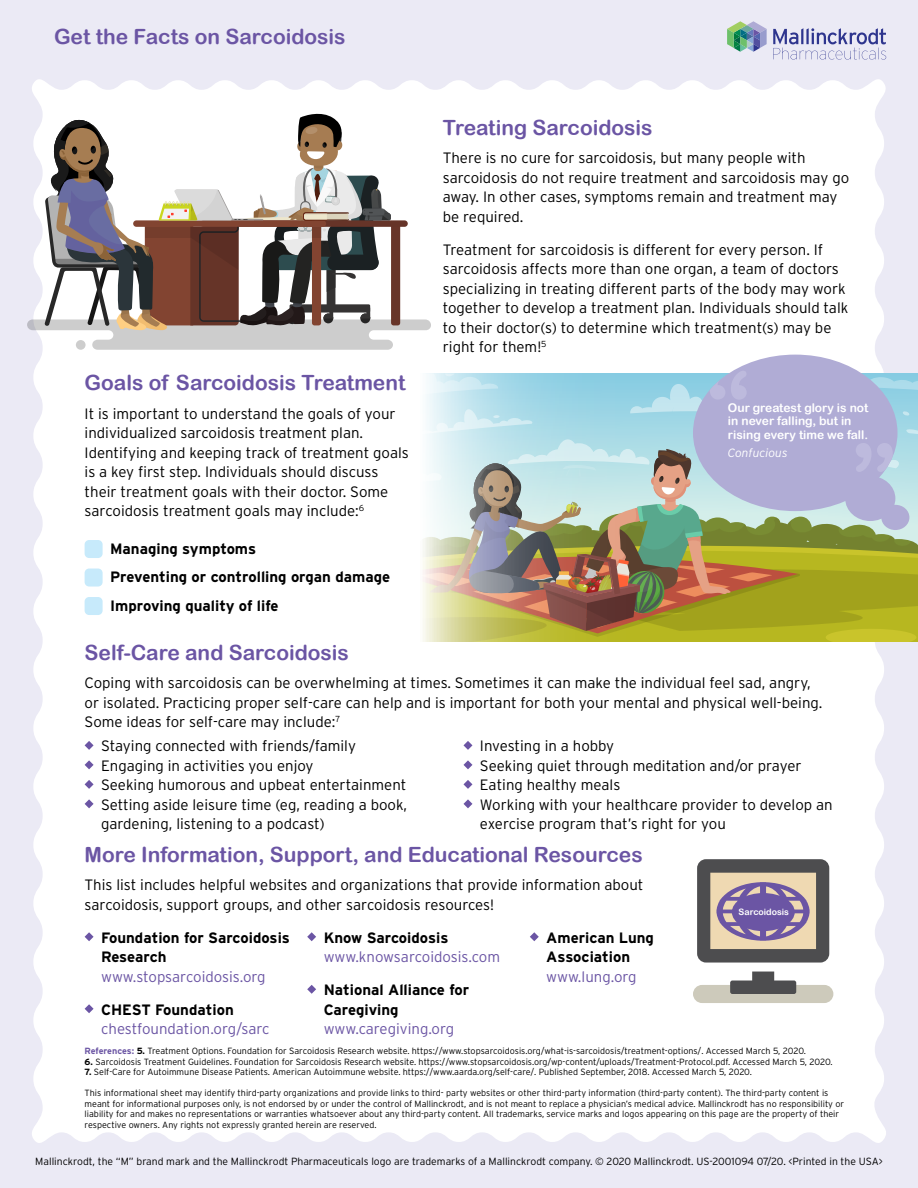
<style>
.page{position:relative;width:918px;height:1188px;background:#ebeaf5}
.page>*{position:absolute;margin:0;border:0;box-sizing:border-box;transform-origin:0 0}
.t1{font:21px "Arial Rounded MT Bold";color:#6b55a4}
.t2{font:300 15px/19.5px "Interstate";color:#000}
.t3{font:700 15px/19.5px "Interstate";color:#000}
.t4{font:300 15px "Interstate";color:#6b55a4}
.t5{font:12px/13.5px "Arial Rounded MT Bold";color:#fff}
.t6{font:italic 300 12px "Interstate";color:#fff}
.t7{font:300 10.35px "Interstate";color:#000}
.t8{font:300 9px/10.5px "Interstate";color:#000}
.t9{font:8.85px "Arial Rounded MT Bold";color:#fff}
.s1{font-weight:700;color:#6b55a4}
.s2{font-weight:700}
</style>
<div class="page">
<div style="left:32px;top:79px;width:854px;height:1064px;background:#fff"></div>
<svg style="left:85px;top:932px;width:9px;height:9px"></svg>
<svg style="left:85px;top:1004px;width:9px;height:9px"></svg>
<svg style="left:307px;top:932px;width:9px;height:9px"></svg>
<svg style="left:307px;top:985px;width:9px;height:9px"></svg>
<svg style="left:530px;top:932px;width:9px;height:9px"></svg>
<svg style="left:85px;top:741px;width:9px;height:9px"></svg>
<svg style="left:85px;top:760px;width:9px;height:9px"></svg>
<svg style="left:85px;top:780px;width:9px;height:9px"></svg>
<svg style="left:85px;top:799px;width:9px;height:9px"></svg>
<svg style="left:464px;top:741px;width:8px;height:9px"></svg>
<svg style="left:464px;top:760px;width:8px;height:9px"></svg>
<svg style="left:464px;top:780px;width:8px;height:9px"></svg>
<svg style="left:464px;top:799px;width:8px;height:9px"></svg>
<svg style="left:27px;top:111px;width:404px;height:239px;background:#bdb4b2"></svg>
<div style="left:693px;top:355px;width:205px;height:156px;background:#b0acd5;border-radius:50%"></div>
<svg style="left:396px;top:371px;width:522px;height:271px"></svg>
<div style="left:845px;top:476px;width:50px;height:45px;background:#b0acd5;border-radius:50%"></div>
<div style="left:881px;top:505px;width:28px;height:25px;background:#b0acd5;border-radius:50%"></div>
<div style="left:693px;top:985px;width:140px;height:18px;background:#cdcabb;border-radius:9px"></div>
<svg style="left:697px;top:859px;width:132px;height:135px;background:#9f9694"></svg>
<div style="left:732px;top:893px;width:63px;height:38px;background:#6b55a4;border-radius:50%"></div>
<div style="left:85px;top:540px;width:18px;height:18px;background:#c7eafb;border-radius:4px"></div>
<div style="left:85px;top:569px;width:18px;height:18px;background:#c7eafb;border-radius:4px"></div>
<div style="left:85px;top:597px;width:18px;height:18px;background:#c7eafb;border-radius:4px"></div>
<svg style="left:773px;top:28px;width:113px;height:32px"></svg>
<svg style="left:727px;top:21px;width:40px;height:31px"></svg>
<h1 class="t1" style="left:54px;top:24px;width:293px">Get the Facts on Sarcoidosis</h1>
<h1 class="t1" style="left:85px;top:370px;width:322px">Goals of Sarcoidosis Treatment</h1>
<p class="t2" style="left:85px;top:403px;width:326px">It is important to understand the goals of your individualized sarcoidosis treatment plan.<br>Identifying and keeping track of treatment goals is a key first step. Individuals should discuss their treatment goals with their doctor. Some sarcoidosis treatment goals may include:<sup>6</sup></p>
<p class="t3" style="left:110px;top:534px;width:282px;line-height:28.5px">Managing symptoms<br>Preventing or controlling organ damage<br>Improving quality of life</p>
<h1 class="t1" style="left:443px;top:115px;width:211px">Treating Sarcoidosis</h1>
<p class="t2" style="left:443px;top:148px;width:408px">There is no cure for sarcoidosis, but many people with sarcoidosis do not require treatment and sarcoidosis may go away. In other cases, symptoms remain and treatment may be required.</p>
<p class="t2" style="left:443px;top:240px;width:407px">Treatment for sarcoidosis is different for every person. If sarcoidosis affects more than one organ, a team of doctors specializing in treating different parts of the body may work together to develop a treatment plan. Individuals should talk to their doctor(s) to determine which treatment(s) may be right for them!<sup>5</sup></p>
<p class="t5" style="left:728px;top:401px;width:142px">Our greatest glory is not in never falling, but in rising every time we fall.</p>
<p class="t6" style="left:728px;top:445px;width:61px">Confucious</p>
<h1 class="t1" style="left:85px;top:640px;width:266px">Self-Care and Sarcoidosis</h1>
<p class="t2" style="left:85px;top:673px;width:739px">Coping with sarcoidosis can be overwhelming at times. Sometimes it can make the individual feel sad, angry, or isolated. Practicing proper self-care can help and is important for both your mental and physical well-being.<br>Some ideas for self-care may include:<sup>7</sup></p>
<p class="t2" style="left:101px;top:736px;width:308px">Staying connected with friends/family Engaging in activities you enjoy<br>Seeking humorous and upbeat entertainment Setting aside leisure time (eg, reading a book, gardening, listening to a podcast)</p>
<p class="t2" style="left:480px;top:736px;width:354px">Investing in a hobby<br>Seeking quiet through meditation and/or prayer Eating healthy meals<br>Working with your healthcare provider to develop an exercise program that’s right for you</p>
<h1 class="t1" style="left:85px;top:842px;width:560px">More Information, Support, and Educational Resources</h1>
<p class="t2" style="left:85px;top:875px;width:560px">This list includes helpful websites and organizations that provide information about sarcoidosis, support groups, and other sarcoidosis resources!</p>
<p class="t3" style="left:101px;top:928px;width:190px">Foundation for Sarcoidosis<br>Research</p>
<p class="t4" style="left:101px;top:967px;width:166px">www.stopsarcoidosis.org</p>
<p class="t3" style="left:101px;top:1000px;width:134px">CHEST Foundation</p>
<p class="t4" style="left:101px;top:1020px;width:170px">chestfoundation.org/sarc</p>
<p class="t3" style="left:324px;top:928px;width:126px">Know Sarcoidosis</p>
<p class="t4" style="left:324px;top:948px;width:178px">www.knowsarcoidosis.com</p>
<p class="t3" style="left:324px;top:980px;width:147px">National Alliance for<br>Caregiving</p>
<p class="t4" style="left:324px;top:1020px;width:132px">www.caregiving.org</p>
<p class="t3" style="left:546px;top:928px;width:109px">American Lung<br>Association</p>
<p class="t4" style="left:546px;top:967px;width:92px">www.lung.org</p>
<p class="t9" style="left:739px;top:906px;width:52px">Sarcoidosis</p>
<p class="t8" style="left:85px;top:1046px;width:723px"><span class="s1">References:</span> <span class="s2">5.</span> Treatment Options. Foundation for Sarcoidosis Research website. https://www.stopsarcoidosis.org/what-is-sarcoidosis/treatment-options/. Accessed March 5, 2020.</p>
<p class="t8" style="left:85px;top:1056px;width:750px"><span class="s2">6.</span> Sarcoidosis Treatment Guidelines. Foundation for Sarcoidosis Research website. https://www.stopsarcoidosis.org/wp-content/uploads/Treatment-Protocol.pdf. Accessed March 5, 2020.</p>
<p class="t8" style="left:85px;top:1067px;width:669px"><span class="s2">7.</span> Self-Care for Autoimmune Disease Patients. American Autoimmune website. https://www.aarda.org/self-care/. Published September, 2018. Accessed March 5, 2020.</p>
<p class="t8" style="left:85px;top:1088px;width:761px">This informational sheet may identify third-party organizations and provide links to third- party websites or other third-party information (third-party content). The third-party content is meant for informational purposes only, is not endorsed by or under the control of Mallinckrodt, and is not meant to replace a physician’s medical advice. Mallinckrodt has no responsibility or liability for and makes no representations or warranties whatsoever about any third-party content. All trademarks, service marks and logos appearing on this page are the property of their respective owners. Any rights not expressly granted herein are reserved.</p>
<p class="t7" style="left:35px;top:1155px;width:849px">Mallinckrodt, the “M” brand mark and the Mallinckrodt Pharmaceuticals logo are trademarks of a Mallinckrodt company. © 2020 Mallinckrodt. US-2001094 07/20. &lt;Printed in the USA&gt;</p>
</div>
